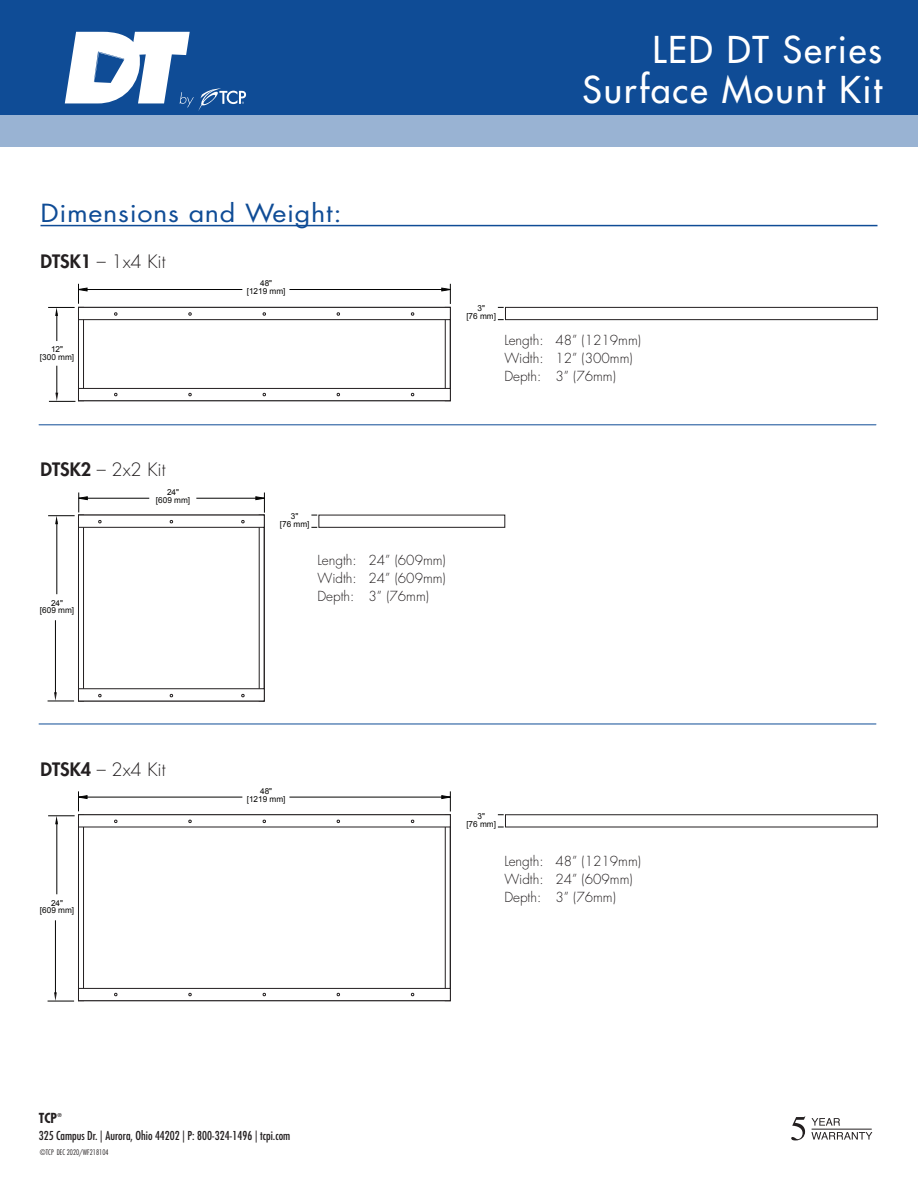
<style>
.page{position:relative;width:918px;height:1188px;background:#fff}
.page>*{position:absolute;margin:0;border:0;box-sizing:border-box;transform-origin:0 0}
.t1{font:500 36px/40.5px "Futura Std";letter-spacing:.05em;color:#fff;text-align:right}
.t2{font:24.3px "Futura Std";letter-spacing:.025em;color:#0f4c96;scale:1.11 1}
.t3{font:300 18px "Futura Std";color:#231f20}
.t4{font:300 13.5px/18px "Futura Std";color:#231f20}
.t5{font:700 condensed 13.5px "Futura Std";color:#231f20}
.t6{font:condensed 12px "Futura Std";color:#231f20}
.t7{font:8.25px/7.8px "Arial";color:#050504;text-align:center}
.t8{font:300 condensed 7.5px "Futura Std";color:#231f20}
.t9{font:700 condensed 5.25px "Futura Std";color:#231f20}
.s1{font-weight:800}
</style>
<div class="page">
<svg style="left:48px;top:284px;width:403px;height:118px"></svg>
<svg style="left:498px;top:307px;width:380px;height:13px"></svg>
<svg style="left:48px;top:493px;width:217px;height:209px"></svg>
<svg style="left:311px;top:514px;width:195px;height:14px"></svg>
<hr style="left:196px;top:498px;width:68px;height:1px;background:#050504">
<hr style="left:79px;top:498px;width:70px;height:1px;background:#050504">
<hr style="left:55px;top:620px;width:1px;height:74px;background:#050504">
<hr style="left:57px;top:521px;width:1px;height:73px;background:#050504">
<svg style="left:80px;top:828px;width:369px;height:160px"></svg>
<div style="left:445px;top:814px;width:6px;height:187px;border:1px solid #231f20"></div>
<div style="left:78px;top:814px;width:6px;height:187px;border:1px solid #231f20"></div>
<svg style="left:48px;top:988px;width:403px;height:14px"></svg>
<svg style="left:48px;top:791px;width:403px;height:37px"></svg>
<hr style="left:55px;top:920px;width:1px;height:74px;background:#050504">
<hr style="left:57px;top:821px;width:1px;height:73px;background:#050504">
<svg style="left:498px;top:814px;width:380px;height:14px"></svg>
<hr style="left:39px;top:424px;width:837px;height:1px;background:#0f4c96">
<hr style="left:39px;top:724px;width:837px;height:1px;background:#0f4c96">
<div style="left:0;top:114px;width:918px;height:33px;background:#99b3d3"></div>
<div style="left:0;top:0;width:918px;height:114px;background:#0f4c96"></div>
<svg style="left:65px;top:32px;width:181px;height:79px"></svg>
<hr style="left:40px;top:225px;width:838px;height:1px;background:#0f4c96">
<hr style="left:812px;top:1129px;width:60px;height:1px;background:#231f20">
<svg style="left:791px;top:1116px;width:14px;height:24px"></svg>
<svg style="left:811px;top:1118px;width:29px;height:8px"></svg>
<svg style="left:811px;top:1132px;width:61px;height:8px"></svg>
<h1 class="t1" style="left:583px;top:30px;width:301px">LED DT Series<br>Surface Mount Kit</h1>
<h2 class="t2" style="left:40px;top:197px;width:273px">Dimensions and Weight:</h2>
<h3 class="t3" style="left:41px;top:251px;width:127px"><span class="s1">DTSK1</span> – 1x4 Kit</h3>
<p class="t7" style="left:40px;top:345px;width:36px">12"<br>[300 mm]</p>
<p class="t7" style="left:247px;top:280px;width:40px">48"<br>[1219 mm]</p>
<p class="t7" style="left:466px;top:305px;width:31px">3"<br>[76 mm]</p>
<p class="t4" style="left:504px;top:332px;width:138px">Length: 48” (1219mm)<br>Width: 12” (300mm)<br>Depth: 3” (76mm)</p>
<h3 class="t3" style="left:41px;top:459px;width:127px"><span class="s1">DTSK2</span> – 2x2 Kit</h3>
<p class="t7" style="left:40px;top:599px;width:36px">24"<br>[609 mm]</p>
<p class="t7" style="left:156px;top:488px;width:36px">24"<br>[609 mm]</p>
<p class="t7" style="left:280px;top:512px;width:31px">3"<br>[76 mm]</p>
<p class="t4" style="left:318px;top:551px;width:130px;text-align:justify">Length: 24” (609mm)<br>Width: 24” (609mm)<br>Depth: 3” (76mm)</p>
<h3 class="t3" style="left:41px;top:759px;width:127px"><span class="s1">DTSK4</span> – 2x4 Kit</h3>
<p class="t7" style="left:40px;top:899px;width:36px">24"<br>[609 mm]</p>
<p class="t7" style="left:247px;top:787px;width:40px">48"<br>[1219 mm]</p>
<p class="t7" style="left:466px;top:812px;width:31px">3"<br>[76 mm]</p>
<p class="t4" style="left:504px;top:853px;width:138px">Length: 48” (1219mm)<br>Width: 24” (609mm)<br>Depth: 3” (76mm)</p>
<p class="t5" style="left:39px;top:1110px;width:20px">TCP</p>
<p class="t9" style="left:57px;top:1112px;width:6px">®</p>
<p class="t6" style="left:39px;top:1128px;width:253px">325 Campus Dr. | Aurora, Ohio 44202 | P: 800-324-1496 | tcpi.com</p>
<p class="t8" style="left:40px;top:1148px;width:70px">©TCP DEC 2020/WF218104</p>
</div>
